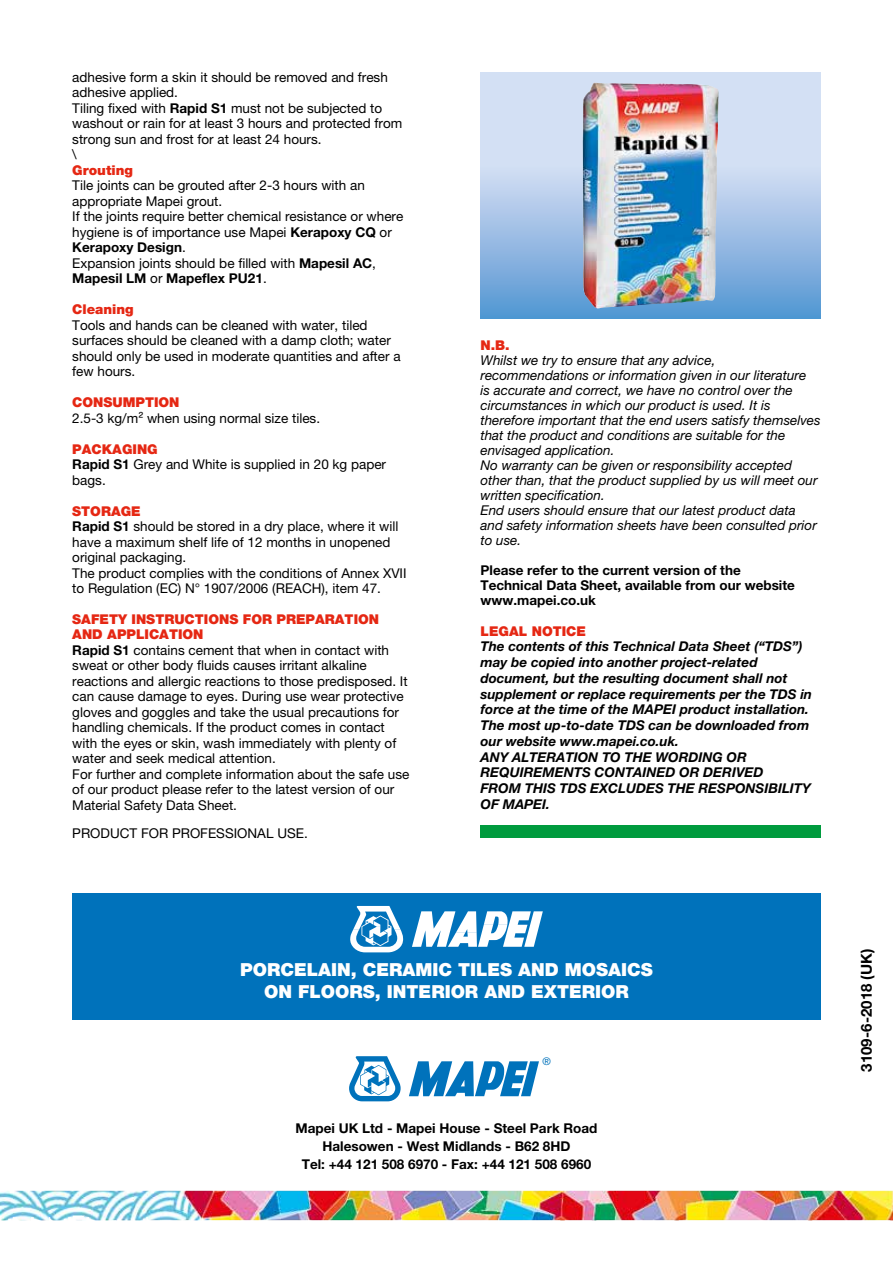
<style>
.page{position:relative;width:893px;height:1263px;background:#fff}
.page>*{position:absolute;margin:0;border:0;box-sizing:border-box;transform-origin:0 0}
.t1{font:900 18px/21.6px "Helvetica Neue LTW1 G";color:#fff;text-align:center}
.t2{font:700 15px "Helvetica Neue LTW1 G";color:#000}
.t3{font:13.5px/15.5px "Helvetica Neue LTW1 G";color:#000}
.t4{font:italic 13.5px/15px "Helvetica Neue LTW1 G";color:#000}
.t5{font:italic 700 13.5px/15.8px "Helvetica Neue LTW1 G";color:#000}
.t6{font:700 13.5px/18px "Helvetica Neue LTW1 G";color:#000;text-align:center}
.t7{font:900 13.5px "Helvetica Neue LTW1 G";color:#e52713}
.t8{font:10.5px "Helvetica Neue LTW1 G";color:#0072bb}
.s1{font-weight:700}
.s2{font-weight:900;color:#e52713}
</style>
<div class="page">
<svg style="left:409px;top:1061px;width:130px;height:35px"></svg>
<svg style="left:349px;top:1056px;width:52px;height:45px"></svg>
<div style="left:72px;top:893px;width:749px;height:126px;background:#0072bb"></div>
<img style="left:0;top:1191px;width:893px;height:29px">
<svg style="left:350px;top:906px;width:54px;height:46px"></svg>
<svg style="left:412px;top:911px;width:131px;height:36px"></svg>
<div style="left:480px;top:825px;width:341px;height:13px;background:#009b3e"></div>
<img style="left:480px;top:72px;width:341px;height:247px">
<img style="left:582px;top:83px;width:12px;height:219px">
<p class="t3" style="left:72px;top:69px;width:332px">adhesive form a skin it should be removed and fresh adhesive applied.<br>Tiling fixed with <span class="s1">Rapid S1</span> must not be subjected to washout or rain for at least 3 hours and protected from strong sun and frost for at least 24 hours.<br>\</p>
<p class="t7" style="left:72px;top:162px;width:62px">Grouting</p>
<p class="t3" style="left:72px;top:178px;width:333px">Tile joints can be grouted after 2-3 hours with an appropriate Mapei grout.<br>If the joints require better chemical resistance or where hygiene is of importance use Mapei <span class="s1">Kerapoxy CQ</span> or <span class="s1">Kerapoxy Design</span>.<br>Expansion joints should be filled with <span class="s1">Mapesil AC</span>, <span class="s1">Mapesil LM</span> or <span class="s1">Mapeflex PU21</span>.</p>
<p class="t7" style="left:72px;top:301px;width:63px">Cleaning</p>
<p class="t3" style="left:72px;top:317px;width:330px">Tools and hands can be cleaned with water, tiled surfaces should be cleaned with a damp cloth; water should only be used in moderate quantities and after a few hours.</p>
<p class="t7" style="left:72px;top:394px;width:109px">CONSUMPTION</p>
<p class="t3" style="left:72px;top:410px;width:249px">2.5-3 kg/m² when using normal size tiles.</p>
<p class="t3" style="left:72px;top:441px;width:315px"><span class="s2">PACKAGING<br></span><span class="s1">Rapid S1</span> Grey and White is supplied in 20 kg paper bags.</p>
<p class="t3" style="left:72px;top:503px;width:336px"><span class="s2">STORAGE<br></span><span class="s1">Rapid S1</span> should be stored in a dry place, where it will have a maximum shelf life of 12 months in unopened original packaging.<br>The product complies with the conditions of Annex XVII to Regulation (EC) N° 1907/2006 (REACH), item 47.</p>
<p class="t3" style="left:72px;top:611px;width:339px"><span class="s2">SAFETY INSTRUCTIONS FOR PREPARATION AND APPLICATION<br></span><span class="s1">Rapid S1</span> contains cement that when in contact with sweat or other body fluids causes irritant alkaline reactions and allergic reactions to those predisposed. It can cause damage to eyes. During use wear protective gloves and goggles and take the usual precautions for handling chemicals. If the product comes in contact with the eyes or skin, wash immediately with plenty of water and seek medical attention.<br>For further and complete information about the safe use of our product please refer to the latest version of our Material Safety Data Sheet.</p>
<p class="t3" style="left:72px;top:825px;width:237px">PRODUCT FOR PROFESSIONAL USE.</p>
<p class="t7" style="left:480px;top:337px;width:31px">N.B.</p>
<p class="t4" style="left:480px;top:352px;width:342px">Whilst we try to ensure that any advice, recommendations or information given in our literature<br>is accurate and correct, we have no control over the circumstances in which our product is used. It is therefore important that the end users satisfy themselves that the product and conditions are suitable for the envisaged application.<br>No warranty can be given or responsibility accepted other than, that the product supplied by us will meet our written specification.<br>End users should ensure that our latest product data and safety information sheets have been consulted prior to use.</p>
<p class="t6" style="left:480px;top:562px;width:316px;line-height:15px;text-align:left">Please refer to the current version of the<br>Technical Data Sheet, available from our website www.mapei.co.uk</p>
<p class="t7" style="left:480px;top:623px;width:107px">LEGAL NOTICE</p>
<p class="t5" style="left:480px;top:639px;width:333px">The contents of this Technical Data Sheet (“TDS”) may be copied into another project-related document, but the resulting document shall not supplement or replace requirements per the TDS in force at the time of the MAPEI product installation.<br>The most up-to-date TDS can be downloaded from our website www.mapei.co.uk.<br>ANY ALTERATION TO THE WORDING OR REQUIREMENTS CONTAINED OR DERIVED<br>FROM THIS TDS EXCLUDES THE RESPONSIBILITY OF MAPEI.</p>
<h1 class="t1" style="left:240px;top:959px;width:414px">PORCELAIN, CERAMIC TILES AND MOSAICS<br>ON FLOORS, INTERIOR AND EXTERIOR</h1>
<p class="t8" style="left:542px;top:1055px;width:10px">®</p>
<p class="t6" style="left:295px;top:1119px;width:303px">Mapei UK Ltd - Mapei House - Steel Park Road<br>Halesowen - West Midlands - B62 8HD<br>Tel: +44 121 508 6970 - Fax: +44 121 508 6960</p>
<p class="t2" style="left:857px;top:1071px;width:125px;rotate:-90deg">3109-6-2018 (UK)</p>
</div>
